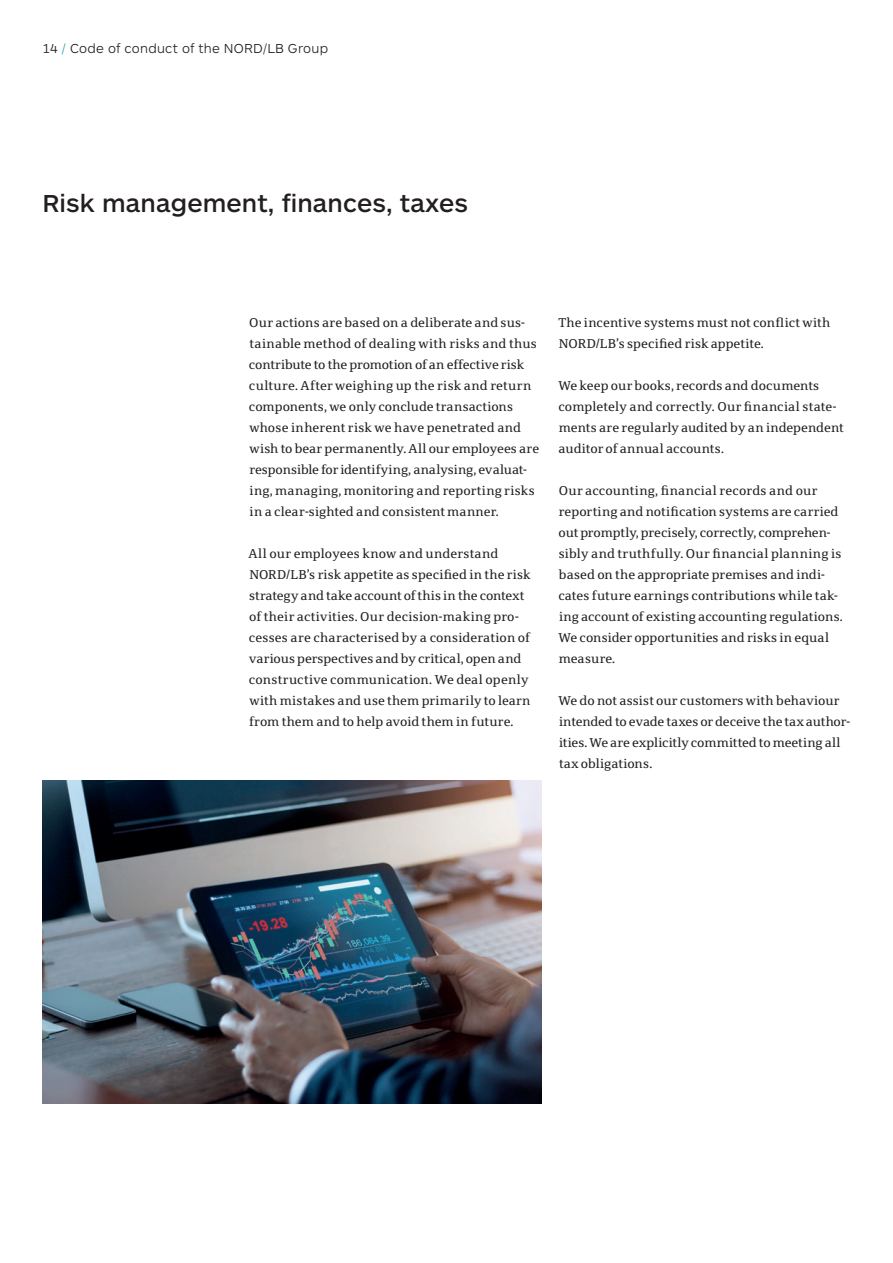
<style>
.page{position:relative;width:893px;height:1263px;background:#fff}
.page>*{position:absolute;margin:0;border:0;box-sizing:border-box;transform-origin:0 0}
.t1{font:500 25.5px "ARS Maquette Pro";letter-spacing:.005em;color:#231f20}
.t2{font:300 13.5px "ARS Maquette Pro";letter-spacing:.02em;color:#231f20}
.t3{font:12.75px/21px "Sparkasse Serif";letter-spacing:.01em;color:#231f20}
.s1{color:#00a3a7}
</style>
<div class="page">
<img style="left:43px;top:781px;width:498px;height:323px">
<p class="t2" style="left:43px;top:40px;width:287px">14 <span class="s1">/</span> Code of conduct of the NORD/LB Group</p>
<h1 class="t1" style="left:42px;top:186px;width:427px">Risk management, finances, taxes</h1>
<p class="t3" style="left:249px;top:312px;width:292px">Our actions are based on a deliberate and sus&shy;tainable method of dealing with risks and thus contribute to the promotion of an effective risk culture. After weighing up the risk and return components, we only conclude transactions whose inherent risk we have penetrated and wish to bear permanently. All our employees are responsible for identifying, analysing, evaluat&shy;ing, managing, monitoring and reporting risks in a clear-sighted and consistent manner.</p>
<p class="t3" style="left:249px;top:543px;width:284px">All our employees know and understand NORD/LB’s risk appetite as specified in the risk strategy and take account of this in the context of their activities. Our decision-making pro&shy;cesses are characterised by a consideration of various perspectives and by critical, open and constructive communication. We deal openly with mistakes and use them primarily to learn from them and to help avoid them in future.</p>
<p class="t3" style="left:559px;top:312px;width:273px">The incentive systems must not conflict with<br>NORD/LB’s specified risk appetite.</p>
<p class="t3" style="left:558px;top:375px;width:287px">We keep our books, records and documents completely and correctly. Our financial state&shy;ments are regularly audited by an independent auditor of annual accounts.</p>
<p class="t3" style="left:558px;top:480px;width:286px">Our accounting, financial records and our reporting and notification systems are carried out promptly, precisely, correctly, comprehen&shy;sibly and truthfully. Our financial planning is based on the appropriate premises and indi&shy;cates future earnings contributions while tak&shy;ing account of existing accounting regulations.<br>We consider opportunities and risks in equal measure.</p>
<p class="t3" style="left:558px;top:690px;width:293px">We do not assist our customers with behaviour intended to evade taxes or deceive the tax author&shy;ities. We are explicitly committed to meeting all tax obligations.</p>
</div>
